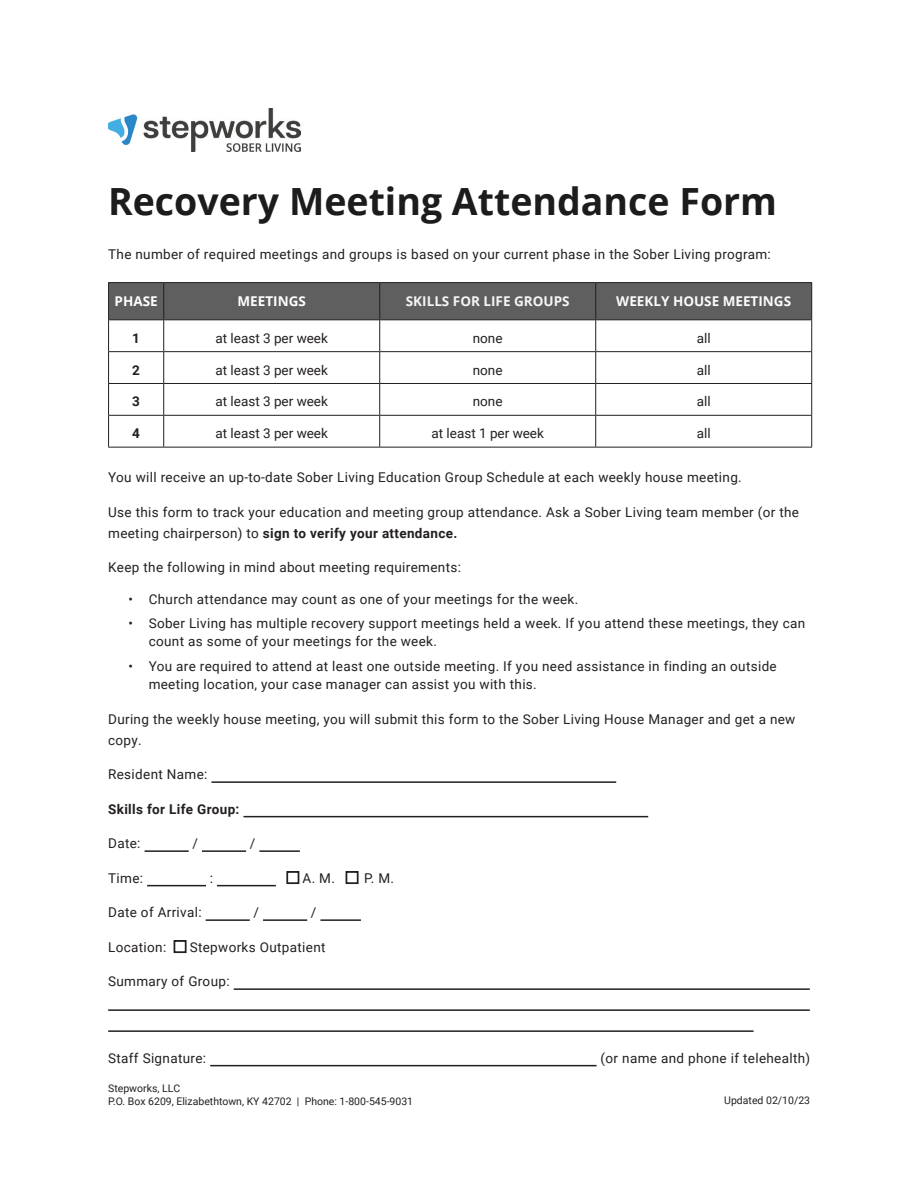
<style>
.page{position:relative;width:918px;height:1188px;background:#fff}
.page>*{position:absolute;margin:0;border:0;box-sizing:border-box;transform-origin:0 0}
.t1{font:700 37.5px "Open Sans";color:#1c1c1c}
.t2{font:13.5px/21px "Roboto";letter-spacing:.025em;color:#231f20}
.t3{font:13.5px "Roboto";color:#231f20}
.t4{font:700 13.5px "Roboto";letter-spacing:.025em;color:#231f20}
.t5{font:700 13.5px "Open Sans";color:#f5f5f6}
.t6{font:700 13.5px "Open Sans";color:#fcfcfc}
.t7{font:700 13.5px "Open Sans";color:#fff}
.t8{font:10.5px/13.5px "Roboto";color:#231f20}
.s1{font-weight:700}
</style>
<div class="page">
<img style="left:108px;top:108px;width:192px;height:43px">
<hr style="left:211px;top:781px;width:405px;height:2px;background:#231f20">
<hr style="left:243px;top:816px;width:405px;height:1px;background:#231f20">
<hr style="left:145px;top:850px;width:44px;height:2px;background:#231f20">
<hr style="left:202px;top:850px;width:44px;height:2px;background:#231f20">
<hr style="left:259px;top:850px;width:41px;height:2px;background:#231f20">
<hr style="left:147px;top:885px;width:59px;height:1px;background:#231f20">
<hr style="left:217px;top:885px;width:59px;height:1px;background:#231f20">
<hr style="left:206px;top:919px;width:44px;height:2px;background:#231f20">
<hr style="left:263px;top:919px;width:44px;height:2px;background:#231f20">
<hr style="left:320px;top:919px;width:41px;height:2px;background:#231f20">
<hr style="left:234px;top:988px;width:576px;height:2px;background:#231f20">
<hr style="left:108px;top:1009px;width:702px;height:2px;background:#231f20">
<hr style="left:108px;top:1030px;width:646px;height:2px;background:#231f20">
<hr style="left:210px;top:1065px;width:387px;height:1px;background:#231f20">
<div style="left:109px;top:283px;width:702px;height:36px;background:#5f5f5f"></div>
<hr style="left:108px;top:320px;width:1px;height:31px;background:#231f20">
<hr style="left:163px;top:320px;width:1px;height:31px;background:#231f20">
<hr style="left:379px;top:320px;width:1px;height:31px;background:#231f20">
<hr style="left:595px;top:320px;width:1px;height:31px;background:#231f20">
<hr style="left:811px;top:320px;width:1px;height:31px;background:#231f20">
<hr style="left:108px;top:351px;width:56px;height:1px;background:#231f20">
<hr style="left:108px;top:352px;width:1px;height:31px;background:#231f20">
<hr style="left:164px;top:351px;width:216px;height:1px;background:#231f20">
<hr style="left:163px;top:352px;width:1px;height:31px;background:#231f20">
<hr style="left:380px;top:351px;width:216px;height:1px;background:#231f20">
<hr style="left:379px;top:352px;width:1px;height:31px;background:#231f20">
<hr style="left:596px;top:351px;width:216px;height:1px;background:#231f20">
<hr style="left:595px;top:352px;width:1px;height:31px;background:#231f20">
<hr style="left:811px;top:352px;width:1px;height:31px;background:#231f20">
<hr style="left:108px;top:383px;width:56px;height:1px;background:#231f20">
<hr style="left:108px;top:384px;width:1px;height:31px;background:#231f20">
<hr style="left:164px;top:383px;width:216px;height:1px;background:#231f20">
<hr style="left:163px;top:384px;width:1px;height:31px;background:#231f20">
<hr style="left:380px;top:383px;width:216px;height:1px;background:#231f20">
<hr style="left:379px;top:384px;width:1px;height:31px;background:#231f20">
<hr style="left:596px;top:383px;width:216px;height:1px;background:#231f20">
<hr style="left:595px;top:384px;width:1px;height:31px;background:#231f20">
<hr style="left:811px;top:384px;width:1px;height:31px;background:#231f20">
<hr style="left:108px;top:415px;width:56px;height:1px;background:#231f20">
<hr style="left:108px;top:416px;width:1px;height:31px;background:#231f20">
<hr style="left:164px;top:415px;width:216px;height:1px;background:#231f20">
<hr style="left:163px;top:416px;width:1px;height:31px;background:#231f20">
<hr style="left:380px;top:415px;width:216px;height:1px;background:#231f20">
<hr style="left:379px;top:416px;width:1px;height:31px;background:#231f20">
<hr style="left:596px;top:415px;width:216px;height:1px;background:#231f20">
<hr style="left:595px;top:416px;width:1px;height:31px;background:#231f20">
<hr style="left:811px;top:416px;width:1px;height:31px;background:#231f20">
<hr style="left:108px;top:447px;width:56px;height:1px;background:#231f20">
<hr style="left:164px;top:447px;width:216px;height:1px;background:#231f20">
<hr style="left:380px;top:447px;width:216px;height:1px;background:#231f20">
<hr style="left:596px;top:447px;width:216px;height:1px;background:#231f20">
<hr style="left:108px;top:282px;width:56px;height:1px;background:#231f20">
<hr style="left:108px;top:283px;width:1px;height:36px;background:#231f20">
<hr style="left:164px;top:282px;width:216px;height:1px;background:#231f20">
<hr style="left:163px;top:283px;width:1px;height:36px;background:#231f20">
<hr style="left:380px;top:282px;width:216px;height:1px;background:#231f20">
<hr style="left:379px;top:283px;width:1px;height:36px;background:#231f20">
<hr style="left:596px;top:282px;width:216px;height:1px;background:#231f20">
<hr style="left:595px;top:283px;width:1px;height:36px;background:#231f20">
<hr style="left:811px;top:283px;width:1px;height:36px;background:#231f20">
<hr style="left:108px;top:319px;width:56px;height:1px;background:#231f20">
<hr style="left:164px;top:319px;width:216px;height:1px;background:#231f20">
<hr style="left:380px;top:319px;width:216px;height:1px;background:#231f20">
<hr style="left:596px;top:319px;width:216px;height:1px;background:#231f20">
<h1 class="t1" style="left:108px;top:175px;width:671px">Recovery Meeting Attendance Form</h1>
<p class="t2" style="left:108px;top:243px;width:664px">The number of required meetings and groups is based on your current phase in the Sober Living program:</p>
<p class="t7" style="left:115px;top:292px;width:45px">PHASE</p>
<p class="t7" style="left:238px;top:292px;width:70px">MEETINGS</p>
<p class="t5" style="left:406px;top:292px;width:165px">SKILLS FOR LIFE GROUPS</p>
<p class="t6" style="left:616px;top:292px;width:176px">WEEKLY HOUSE MEETINGS</p>
<p class="t4" style="left:132px;top:329px;width:9px">1</p>
<p class="t3" style="left:216px;top:329px;width:114px">at least 3 per week</p>
<p class="t2" style="left:473px;top:327px;width:31px">none</p>
<p class="t2" style="left:697px;top:327px;width:15px">all</p>
<p class="t4" style="left:132px;top:360px;width:9px">2</p>
<p class="t3" style="left:216px;top:360px;width:114px">at least 3 per week</p>
<p class="t2" style="left:473px;top:359px;width:31px">none</p>
<p class="t2" style="left:697px;top:359px;width:15px">all</p>
<p class="t4" style="left:132px;top:392px;width:9px">3</p>
<p class="t3" style="left:216px;top:392px;width:114px">at least 3 per week</p>
<p class="t2" style="left:473px;top:391px;width:31px">none</p>
<p class="t2" style="left:697px;top:391px;width:15px">all</p>
<p class="t4" style="left:132px;top:424px;width:9px">4</p>
<p class="t3" style="left:216px;top:424px;width:114px">at least 3 per week</p>
<p class="t3" style="left:432px;top:424px;width:114px">at least 1 per week</p>
<p class="t2" style="left:697px;top:422px;width:15px">all</p>
<p class="t2" style="left:108px;top:466px;width:635px">You will receive an up-to-date Sober Living Education Group Schedule at each weekly house meeting.</p>
<p class="t2" style="left:108px;top:501px;width:692px">Use this form to track your education and meeting group attendance. Ask a Sober Living team member (or the meeting chairperson) to <span class="s1">sign to verify your attendance.</span></p>
<p class="t2" style="left:108px;top:556px;width:354px">Keep the following in mind about meeting requirements:</p>
<p class="t2" style="left:128px;top:588px;width:451px">• Church attendance may count as one of your meetings for the week.</p>
<p class="t2" style="left:149px;top:614px;width:658px;line-height:18px;text-indent:-20px">• Sober Living has multiple recovery support meetings held a week. If you attend these meetings, they can count as some of your meetings for the week.</p>
<p class="t2" style="left:149px;top:657px;width:630px;line-height:18px;text-indent:-20px">• You are required to attend at least one outside meeting. If you need assistance in finding an outside meeting location, your case manager can assist you with this.</p>
<p class="t2" style="left:108px;top:708px;width:689px">During the weekly house meeting, you will submit this form to the Sober Living House Manager and get a new copy.</p>
<p class="t2" style="left:108px;top:763px;width:101px">Resident Name:</p>
<p class="t4" style="left:108px;top:799px;width:133px">Skills for Life Group:</p>
<p class="t2" style="left:108px;top:832px;width:34px">Date:</p>
<p class="t2" style="left:192px;top:832px;width:7px">/</p>
<p class="t2" style="left:250px;top:832px;width:7px">/</p>
<p class="t2" style="left:108px;top:867px;width:36px">Time:</p>
<p class="t2" style="left:210px;top:867px;width:5px">:</p>
<p class="t2" style="left:303px;top:867px;width:34px">A. M.</p>
<p class="t2" style="left:364px;top:867px;width:31px">P. M.</p>
<p class="t2" style="left:108px;top:901px;width:95px">Date of Arrival:</p>
<p class="t2" style="left:254px;top:901px;width:7px">/</p>
<p class="t2" style="left:311px;top:901px;width:7px">/</p>
<p class="t2" style="left:108px;top:936px;width:60px">Location:</p>
<p class="t2" style="left:190px;top:936px;width:137px">Stepworks Outpatient</p>
<p class="t2" style="left:108px;top:970px;width:123px">Summary of Group:</p>
<p class="t2" style="left:108px;top:1047px;width:100px">Staff Signature:</p>
<p class="t2" style="left:601px;top:1047px;width:211px">(or name and phone if telehealth)</p>
<p class="t8" style="left:108px;top:1081px;width:307px">Stepworks, LLC<br>P.O. Box 6209, Elizabethtown, KY 42702 | Phone: 1-800-545-9031</p>
<p class="t8" style="left:724px;top:1093px;width:87px">Updated 02/10/23</p>
</div>
